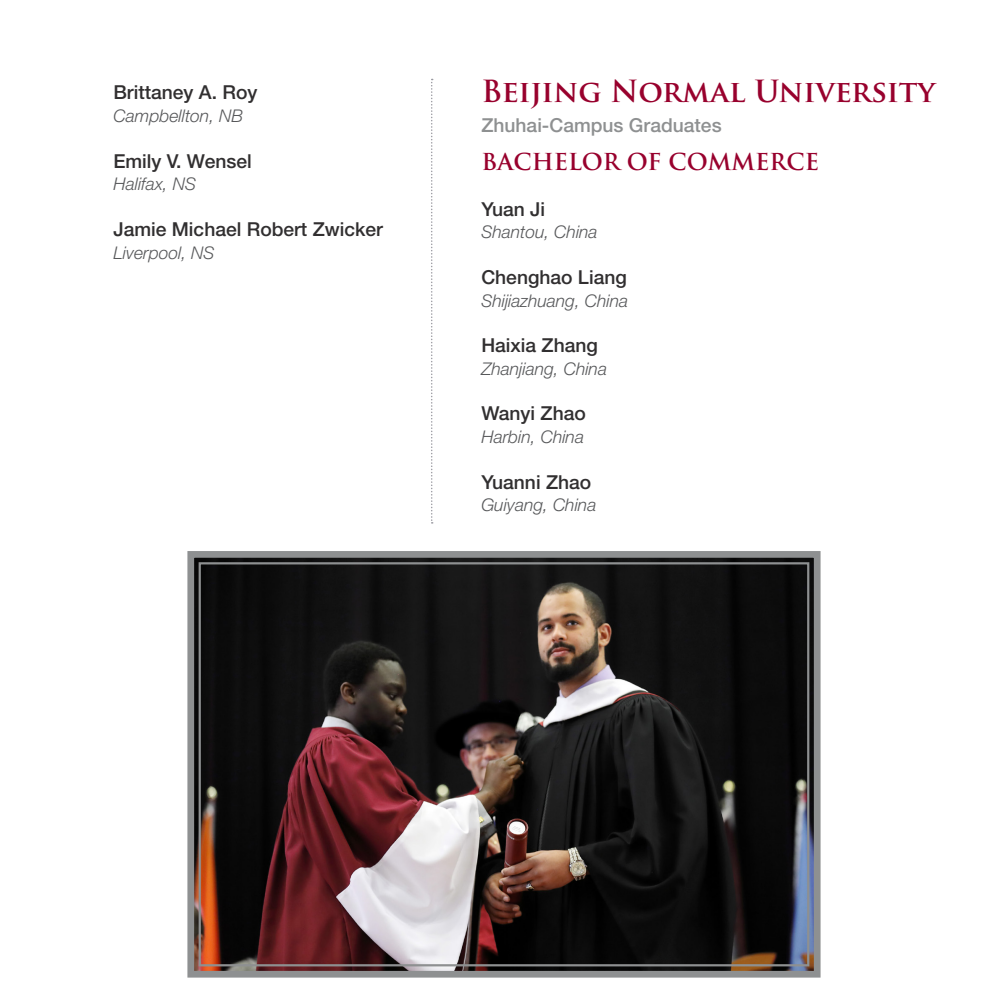
<style>
.page{position:relative;width:1008px;height:1008px;background:#fff}
.page>*{position:absolute;margin:0;border:0;box-sizing:border-box;transform-origin:0 0}
.t1{font:700 29.75px "Trajan Pro";color:#98012d}
.Graduates{font:700 22.75px "Trajan Pro";color:#98012d}
.Graduates-2{font:500 19.25px "Helvetica Neue LT Std";color:#312f30}
.Graduates-3{font:500 19.25px "Helvetica Neue LT Std";color:#8e9091}
.Graduates-4{font:italic 300 17.5px "Helvetica Neue LT Std";color:#57585a}
</style>
<div class="page">
<svg style="left:431px;top:79px;width:2px;height:445px"></svg>
<svg style="left:187px;top:551px;width:634px;height:427px"></svg>
<div style="left:199px;top:562px;width:610px;height:404px;border:2px solid #8e9091"></div>
<p class="Graduates-2" style="left:113px;top:81px;width:146px">Brittaney A. Roy</p>
<p class="Graduates-4" style="left:113px;top:105px;width:131px">Campbellton, NB</p>
<p class="Graduates-2" style="left:113px;top:149px;width:140px">Emily V. Wensel</p>
<p class="Graduates-4" style="left:113px;top:174px;width:84px">Halifax, NS</p>
<p class="Graduates-2" style="left:113px;top:217px;width:271px">Jamie Michael Robert Zwicker</p>
<p class="Graduates-4" style="left:113px;top:242px;width:103px">Liverpool, NS</p>
<p class="t1" style="left:481px;top:73px;width:455px">Beijing Normal University</p>
<p class="Graduates-3" style="left:481px;top:113px;width:242px">Zhuhai-Campus Graduates</p>
<p class="Graduates" style="left:481px;top:148px;width:339px">BACHELOR OF COMMERCE</p>
<p class="Graduates-2" style="left:481px;top:197px;width:65px">Yuan Ji</p>
<p class="Graduates-4" style="left:481px;top:222px;width:118px">Shantou, China</p>
<p class="Graduates-2" style="left:481px;top:266px;width:147px">Chenghao Liang</p>
<p class="Graduates-4" style="left:481px;top:290px;width:148px">Shijiazhuang, China</p>
<p class="Graduates-2" style="left:481px;top:334px;width:118px">Haixia Zhang</p>
<p class="Graduates-4" style="left:481px;top:358px;width:127px">Zhanjiang, China</p>
<p class="Graduates-2" style="left:481px;top:402px;width:106px">Wanyi Zhao</p>
<p class="Graduates-4" style="left:481px;top:427px;width:104px">Harbin, China</p>
<p class="Graduates-2" style="left:481px;top:470px;width:111px">Yuanni Zhao</p>
<p class="Graduates-4" style="left:481px;top:495px;width:117px">Guiyang, China</p>
</div>
